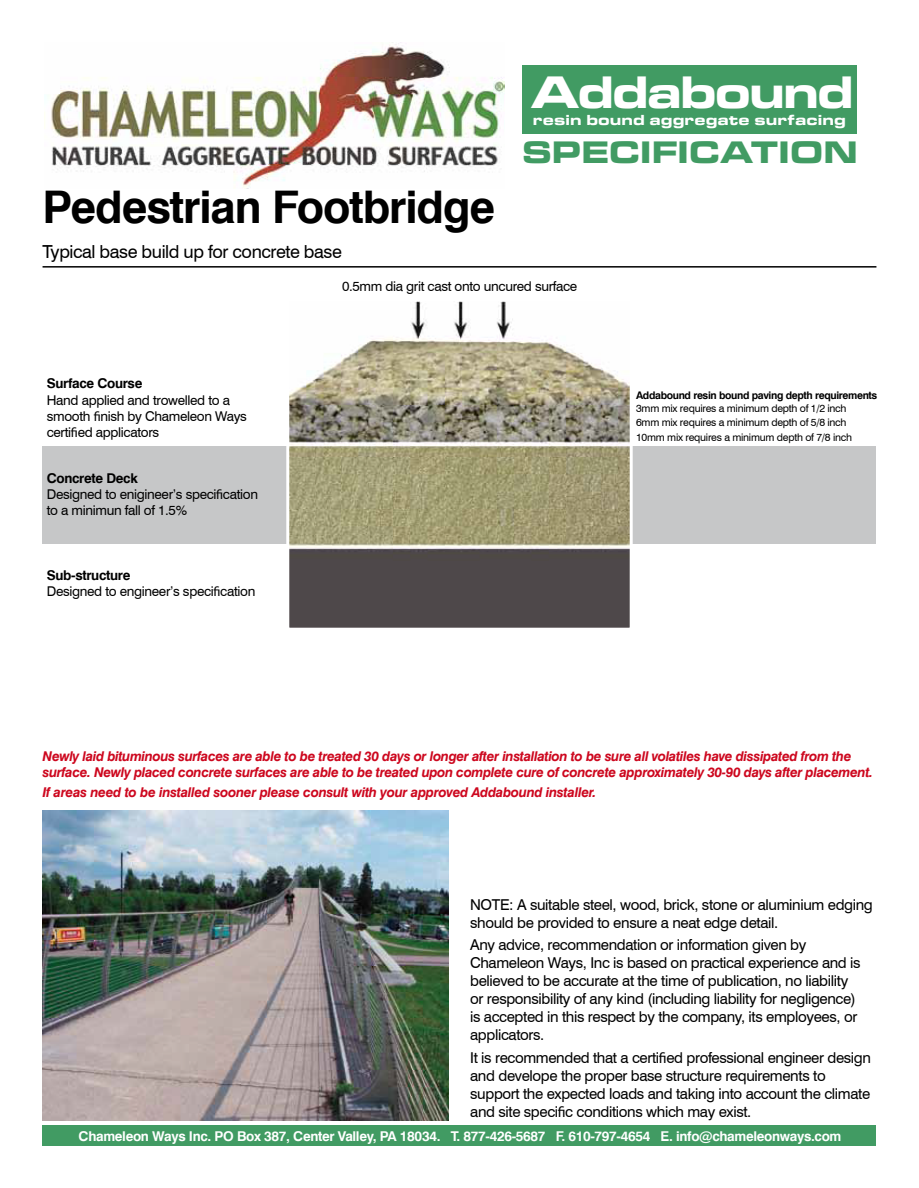
<style>
.page{position:relative;width:919px;height:1188px;background:#fff}
.page>*{position:absolute;margin:0;border:0;box-sizing:border-box;transform-origin:0 0}
.t1{font:700 47.25px "Microgramma Ext D";color:#fff}
.t2{font:700 45px "Swiss 721 BT";letter-spacing:-.025em;color:#000}
.t3{font:700 32.25px "Microgramma Ext D";letter-spacing:.05em;color:#419b63}
.t4{font:18px "Swiss 721 BT";letter-spacing:-.025em;color:#000}
.t5{font:700 15.15px "Microgramma Ext D";letter-spacing:.05em;color:#fff}
.t6{font:15px/18px "Swiss 721 BT";letter-spacing:-.025em;color:#000}
.t7{font:italic 700 13.5px/16.2px "Swiss 721 BT";letter-spacing:-.03em;color:#cd071e}
.t8{font:13.5px/16.2px "Swiss 721 BT";letter-spacing:-.025em;color:#000}
.t9{font:700 13.5px "Swiss 721 BT";letter-spacing:-.025em;color:#fff}
.t10{font:700 13.5px "Swiss 721 BT";letter-spacing:-.025em;color:#000}
.t11{font:10.5px/14.7px "Swiss 721 BT";letter-spacing:-.025em;color:#000}
.t12{font:700 10.5px "Swiss 721 BT";letter-spacing:-.035em;color:#000}
.s1{font-family:"Myriad Pro"}
.s2{font-weight:700}
</style>
<div class="page">
<img style="left:51px;top:43px;width:453px;height:145px">
<div style="left:522px;top:66px;width:334px;height:68px;background:#419b63"></div>
<div style="left:43px;top:1125px;width:833px;height:21px;background:#419b63"></div>
<div style="left:43px;top:446px;width:833px;height:98px;background:#c6c7c8"></div>
<img style="left:43px;top:811px;width:406px;height:310px">
<hr style="left:43px;top:266px;width:833px;height:2px;background:#000">
<svg style="left:286px;top:301px;width:347px;height:327px"></svg>
<h1 class="t1" style="left:532px;top:60px;width:322px">Addabound</h1>
<p class="t5" style="left:533px;top:110px;width:314px">resin bound aggregate surfacing</p>
<h3 class="t3" style="left:523px;top:131px;width:335px">SPECIFICATION</h3>
<h2 class="t2" style="left:43px;top:180px;width:454px">Pedestrian Footbridge</h2>
<p class="t4" style="left:43px;top:240px;width:301px">Typical base build up for concrete base</p>
<p class="t8" style="left:342px;top:278px;width:237px">0.5mm dia grit cast onto uncured surface</p>
<p class="t10" style="left:47px;top:375px;width:97px">Surface Course</p>
<p class="t8" style="left:47px;top:392px;width:202px">Hand applied and trowelled to a smooth <span class="s1">fi</span>nish by Chameleon Ways certi<span class="s1">fi</span>ed applicators</p>
<p class="t8" style="left:47px;top:470px;width:213px"><span class="s2">Concrete Deck<br></span>Designed to enigineer’s speci<span class="s1">fi</span>cation to a minimun fall of 1.5%</p>
<p class="t8" style="left:47px;top:567px;width:210px"><span class="s2">Sub-structure<br></span>Designed to engineer’s speci<span class="s1">fi</span>cation</p>
<p class="t12" style="left:636px;top:389px;width:243px">Addabound resin bound paving depth requirements</p>
<p class="t11" style="left:636px;top:400px;width:217px">3mm mix requires a minimum depth of 1/2 inch<br>6mm mix requires a minimum depth of 5/8 inch<br>10mm mix requires a minimum depth of 7/8 inch</p>
<p class="t7" style="left:43px;top:748px;width:832px">Newly laid bituminous surfaces are able to be treated 30 days or longer after installation to be sure all volatiles have dissipated from the surface. Newly placed concrete surfaces are able to be treated upon complete cure of concrete approximately 30-90 days after placement.</p>
<p class="t7" style="left:42px;top:784px;width:555px">If areas need to be installed sooner please consult with your approved Addabound installer.</p>
<p class="t6" style="left:470px;top:896px;width:404px">NOTE: A suitable steel, wood, brick, stone or aluminium edging should be provided to ensure a neat edge detail.</p>
<p class="t6" style="left:470px;top:936px;width:392px">Any advice, recommendation or information given by Chameleon Ways, Inc is based on practical experience and is believed to be accurate at the time of publication, no liability or responsibility of any kind (including liability for negligence) is accepted in this respect by the company, its employees, or applicators.</p>
<p class="t6" style="left:470px;top:1048px;width:402px">It is recommended that a certi<span class="s1">fi</span>ed professional engineer design and develope the proper base structure requirements to support the expected loads and taking into account the climate and site speci<span class="s1">fi</span>c conditions which may exist.</p>
<p class="t9" style="left:79px;top:1128px;width:764px">Chameleon Ways Inc. PO Box 387, Center Valley, PA 18034. T. 877-426-5687 F. 610-797-4654 E. info@chameleonways.com</p>
</div>
